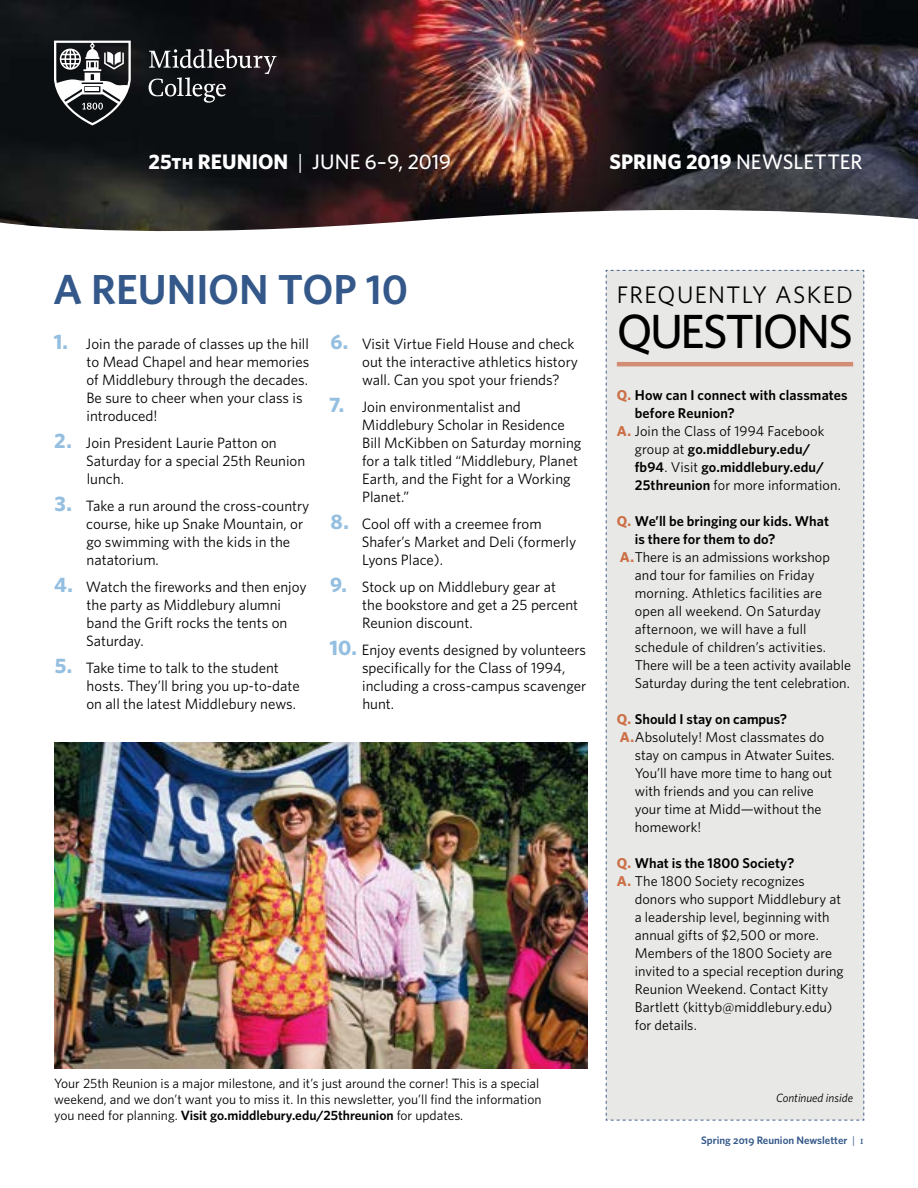
<style>
.page{position:relative;width:918px;height:1188px;background:#fff}
.page>*{position:absolute;margin:0;border:0;box-sizing:border-box;transform-origin:0 0}
.t1{font:500 48px "Whitney";letter-spacing:-.045em;color:#000}
.t2{font:600 42px "Whitney";color:#335889}
.t3{font:24px "Whitney";letter-spacing:.055em;color:#000}
.t4{font:500 21px "Whitney";color:#fff}
.t5{font:700 21px "Whitney";color:#fff}
.t6{font:15px/18px "Whitney";color:#000}
.t7{font:14.25px "Whitney";color:#000}
.t8{font:600 14.25px "Whitney";letter-spacing:.005em;color:#000}
.t9{font:13.5px/16.5px "Whitney";color:#000}
.t10{font:italic 12px "Whitney";letter-spacing:-.005em;color:#000}
.t11{font:600 10.8px "Whitney";color:#335889}
.s1{font-weight:700}
.s2{font-weight:400}
.s3{font-weight:500}
.s4{font-weight:700;font-size:21px;color:#95bfe0}
.s5{font-weight:600}
.s6{font-weight:700;color:#cc7047}
.s7{font-family:"Epic";font-weight:400}
</style>
<div class="page">
<img style="left:0;top:0;width:918px;height:232px">
<div style="left:605px;top:270px;width:260px;height:851px;background:#e8e8e6"></div>
<svg style="left:54px;top:41px;width:77px;height:84px"></svg>
<svg style="left:149px;top:49px;width:127px;height:54px"></svg>
<img style="left:54px;top:742px;width:534px;height:326px">
<h3 class="t4" style="left:148px;top:148px;width:304px"><span class="s1">25th REUNION</span> <span class="s2">|</span> JUNE 6–9, 2019</h3>
<h3 class="t5" style="left:609px;top:148px;width:255px">SPRING 2019 <span class="s3">NEWSLETTER</span></h3>
<h2 class="t2" style="left:53px;top:261px;width:356px">A REUNION TOP 10</h2>
<p class="t6" style="left:86px;top:334px;width:224px;text-indent:-33px"><span class="s4">1.</span> Join the parade of classes up the hill to Mead Chapel and hear memories of Middlebury through the decades.<br>Be sure to cheer when your class is introduced!</p>
<p class="t6" style="left:86px;top:433px;width:221px;text-indent:-32px"><span class="s4">2.</span> Join President Laurie Patton on<br>Saturday for a special 25th Reunion lunch.</p>
<p class="t6" style="left:86px;top:496px;width:225px;text-indent:-32px"><span class="s4">3.</span> Take a run around the cross-country course, hike up Snake Mountain, or go swimming with the kids in the natatorium.</p>
<p class="t6" style="left:86px;top:577px;width:222px;text-indent:-32px"><span class="s4">4.</span> Watch the fireworks and then enjoy the party as Middlebury alumni band the Grift rocks the tents on<br>Saturday.</p>
<p class="t6" style="left:86px;top:658px;width:215px;text-indent:-32px"><span class="s4">5.</span> Take time to talk to the student hosts. They’ll bring you up-to-date on all the latest Middlebury news.</p>
<p class="t6" style="left:362px;top:334px;width:218px;text-indent:-31px"><span class="s4">6.</span> Visit Virtue Field House and check out the interactive athletics history wall. Can you spot your friends?</p>
<p class="t6" style="left:362px;top:397px;width:221px;text-indent:-33px"><span class="s4">7.</span> Join environmentalist and<br>Middlebury Scholar in Residence<br>Bill McKibben on Saturday morning for a talk titled “Middlebury, Planet<br>Earth, and the Fight for a Working<br>Planet.”</p>
<p class="t6" style="left:362px;top:514px;width:216px;text-indent:-31px"><span class="s4">8.</span> Cool off with a creemee from<br>Shafer’s Market and Deli (formerly<br>Lyons Place).</p>
<p class="t6" style="left:362px;top:577px;width:218px;text-indent:-32px"><span class="s4">9.</span> Stock up on Middlebury gear at the bookstore and get a 25 percent<br>Reunion discount.</p>
<p class="t6" style="left:362px;top:640px;width:226px;text-indent:-32px"><span class="s4">10.</span> Enjoy events designed by volunteers specifically for the Class of 1994, including a cross-campus scavenger hunt.</p>
<p class="t9" style="left:54px;top:1074px;width:489px">Your 25th Reunion is a major milestone, and it’s just around the corner! This is a special weekend, and we don’t want you to miss it. In this newsletter, you’ll find the information you need for planning. <span class="s5">Visit go.middlebury.edu/25threunion</span> for updates.</p>
<h3 class="t3" style="left:617px;top:279px;width:238px">FREQUENTLY ASKED</h3>
<h1 class="t1" style="left:617px;top:300px;width:238px">QUESTIONS</h1>
<p class="t8" style="left:617px;top:386px;width:232px"><span class="s6">Q.</span> How can I connect with classmates</p>
<p class="t8" style="left:635px;top:404px;width:102px">before Reunion?</p>
<p class="t7" style="left:617px;top:422px;width:209px"><span class="s6">A.</span> Join the Class of 1994 Facebook</p>
<p class="t8" style="left:635px;top:440px;width:177px"><span class="s2">group at</span> go.middlebury.edu/</p>
<p class="t8" style="left:635px;top:458px;width:191px">fb94<span class="s2">. Visit</span> go.middlebury.edu/</p>
<p class="t7" style="left:635px;top:476px;width:208px"><span class="s5">25threunion</span> for more information.</p>
<p class="t8" style="left:617px;top:512px;width:214px"><span class="s6">Q.</span> We’ll be bringing our kids. What</p>
<p class="t8" style="left:635px;top:530px;width:142px">is there for them to do?</p>
<p class="t7" style="left:620px;top:548px;width:212px"><span class="s6">A.</span>There is an admissions workshop</p>
<p class="t7" style="left:635px;top:566px;width:181px">and tour for families on Friday</p>
<p class="t7" style="left:635px;top:584px;width:189px">morning. Athletics facilities are</p>
<p class="t7" style="left:635px;top:602px;width:188px">open all weekend. On Saturday</p>
<p class="t7" style="left:635px;top:620px;width:173px">afternoon, we will have a full</p>
<p class="t7" style="left:635px;top:638px;width:193px">schedule of children’s activities.</p>
<p class="t7" style="left:635px;top:656px;width:218px">There will be a teen activity available</p>
<p class="t7" style="left:635px;top:674px;width:217px">Saturday during the tent celebration.</p>
<p class="t8" style="left:617px;top:710px;width:172px"><span class="s6">Q.</span> Should I stay on campus?</p>
<p class="t7" style="left:620px;top:728px;width:206px"><span class="s6">A.</span>Absolutely! Most classmates do</p>
<p class="t7" style="left:635px;top:746px;width:201px">stay on campus in Atwater Suites.</p>
<p class="t7" style="left:635px;top:764px;width:199px">You’ll have more time to hang out</p>
<p class="t7" style="left:635px;top:782px;width:181px">with friends and you can relive</p>
<p class="t7" style="left:635px;top:800px;width:188px">your time at Midd—without the</p>
<p class="t7" style="left:635px;top:818px;width:68px">homework!</p>
<p class="t8" style="left:617px;top:854px;width:179px"><span class="s6">Q.</span> What is the 1800 Society?</p>
<p class="t7" style="left:617px;top:872px;width:189px"><span class="s6">A.</span> The 1800 Society recognizes</p>
<p class="t7" style="left:635px;top:890px;width:208px">donors who support Middlebury at</p>
<p class="t7" style="left:635px;top:908px;width:196px">a leadership level, beginning with</p>
<p class="t7" style="left:635px;top:926px;width:186px">annual gifts of $2,500 or more.</p>
<p class="t7" style="left:635px;top:944px;width:199px">Members of the 1800 Society are</p>
<p class="t7" style="left:635px;top:962px;width:210px">invited to a special reception during</p>
<p class="t7" style="left:635px;top:980px;width:195px">Reunion Weekend. Contact Kitty</p>
<p class="t7" style="left:635px;top:998px;width:199px">Bartlett (kittyb@middlebury.edu)</p>
<p class="t7" style="left:635px;top:1016px;width:64px">for details.</p>
<p class="t10" style="left:776px;top:1090px;width:79px">Continued inside</p>
<p class="t11" style="left:701px;top:1133px;width:164px">Spring 2019 Reunion Newsletter <span class="s2">|</span> <span class="s7">1</span></p>
</div>
